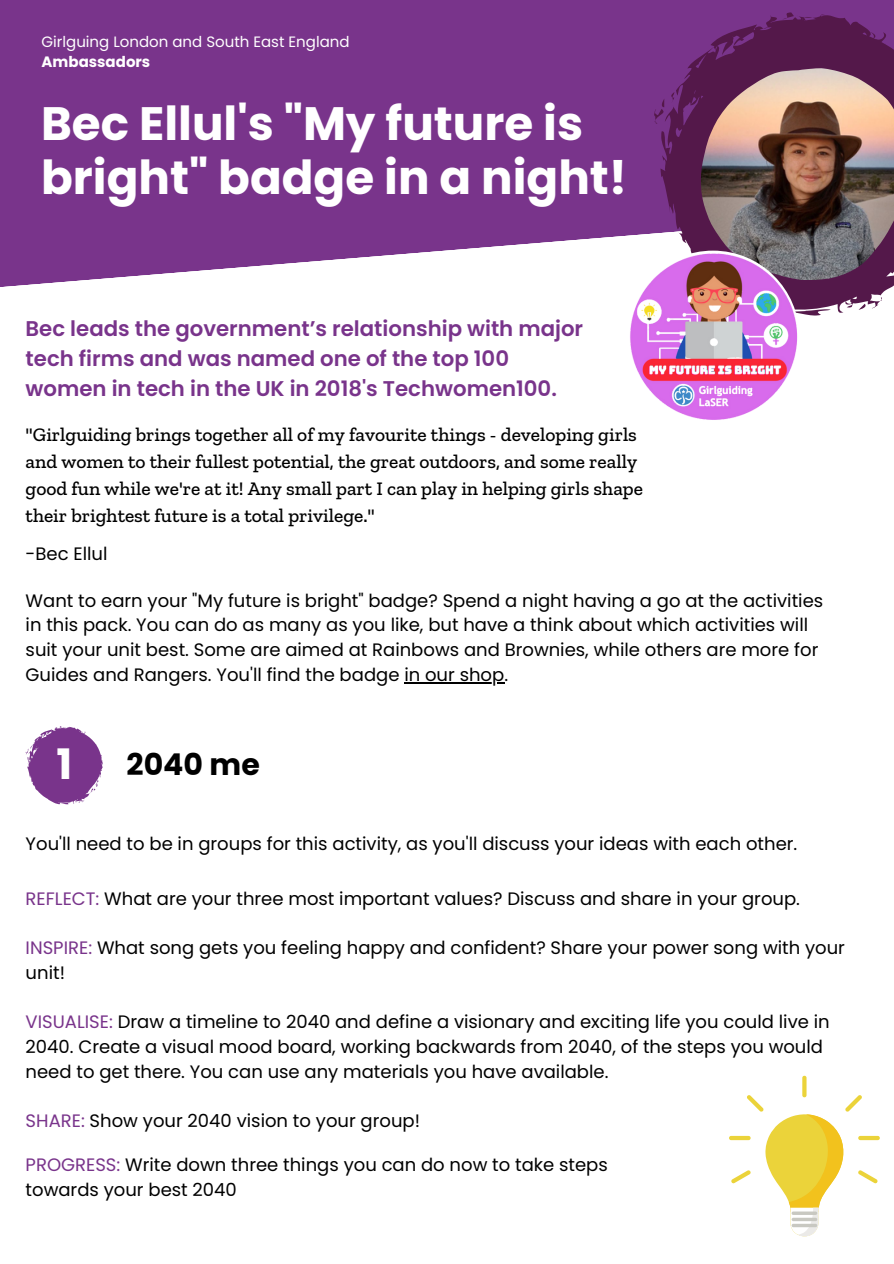
<style>
.page{position:relative;width:894px;height:1264px;background:#fff}
.page>*{position:absolute;margin:0;border:0;box-sizing:border-box;transform-origin:0 0}
.t1{font:700 46.8px/54px "Poppins";color:#fff}
.t2{font:700 42px "Poppins";color:#fff}
.t3{font:700 30px "Poppins";color:#000}
.t4{font:600 21.3px/29.7px "Poppins";color:#79348b}
.t5{font:500 19.5px/27px "Zilla Slab";color:#000}
.t6{font:18px/24.8px "Poppins";color:#000}
.t7{font:15px "Poppins";color:#fff}
.t8{font:700 15px "Poppins";color:#fff}
.s1{color:#79348b}
</style>
<div class="page">
<svg style="left:0;top:0;width:893px;height:287px;background:#844594"></svg>
<svg style="left:781px;top:12px;width:31px;height:3px"></svg>
<svg style="left:653px;top:92px;width:7px;height:32px"></svg>
<svg style="left:660px;top:15px;width:233px;height:300px;background:#6a2f69"></svg>
<img style="left:700px;top:68px;width:193px;height:212px">
<svg style="left:26px;top:726px;width:77px;height:78px"></svg>
<img style="left:621px;top:247px;width:183px;height:173px">
<svg style="left:729px;top:1075px;width:150px;height:161px"></svg>
<hr style="left:404px;top:682px;width:100px;height:1px;background:#000">
<h4 class="t7" style="left:42px;top:31px;width:309px">Girlguing London and South East England</h4>
<h4 class="t8" style="left:42px;top:51px;width:110px">Ambassadors</h4>
<p class="t1" style="left:41px;top:97px;width:587px">Bec Ellul's "My future is bright" badge in a night!</p>
<p class="t4" style="left:26px;top:313px;width:559px">Bec leads the government’s relationship with major tech firms and was named one of the top 100 women in tech in the UK in 2018's Techwomen100.</p>
<p class="t5" style="left:26px;top:420px;width:618px">"Girlguiding brings together all of my favourite things - developing girls and women to their fullest potential, the great outdoors, and some really good fun while we're at it! Any small part I can play in helping girls shape their brightest future is a total privilege."</p>
<h4 class="t6" style="left:26px;top:541px;width:83px">-Bec Ellul</h4>
<h3 class="t6" style="left:26px;top:588px;width:798px">Want to earn your "My future is bright" badge? Spend a night having a go at the activities in this pack. You can do as many as you like, but have a think about which activities will suit your unit best. Some are aimed at Rainbows and Brownies, while others are more for Guides and Rangers. You'll find the badge in our shop.</h3>
<p class="t2" style="left:56px;top:734px;width:17px">1</p>
<h4 class="t3" style="left:127px;top:743px;width:135px">2040 me</h4>
<h4 class="t6" style="left:26px;top:831px;width:773px">You'll need to be in groups for this activity, as you'll discuss your ideas with each other.</h4>
<h4 class="t6" style="left:26px;top:886px;width:775px"><span class="s1">REFLECT:</span> What are your three most important values? Discuss and share in your group.</h4>
<p class="t6" style="left:26px;top:935px;width:820px"><span class="s1">INSPIRE:</span> What song gets you feeling happy and confident? Share your power song with your unit!</p>
<p class="t6" style="left:26px;top:1009px;width:805px"><span class="s1">VISUALISE:</span> Draw a timeline to 2040 and define a visionary and exciting life you could live in<br>2040. Create a visual mood board, working backwards from 2040, of the steps you would need to get there. You can use any materials you have available.</p>
<h2 class="t6" style="left:26px;top:1108px;width:396px"><span class="s1">SHARE:</span> Show your 2040 vision to your group!</h2>
<h4 class="t6" style="left:26px;top:1152px;width:583px"><span class="s1">PROGRESS:</span> Write down three things you can do now to take steps towards your best 2040</h4>
</div>
